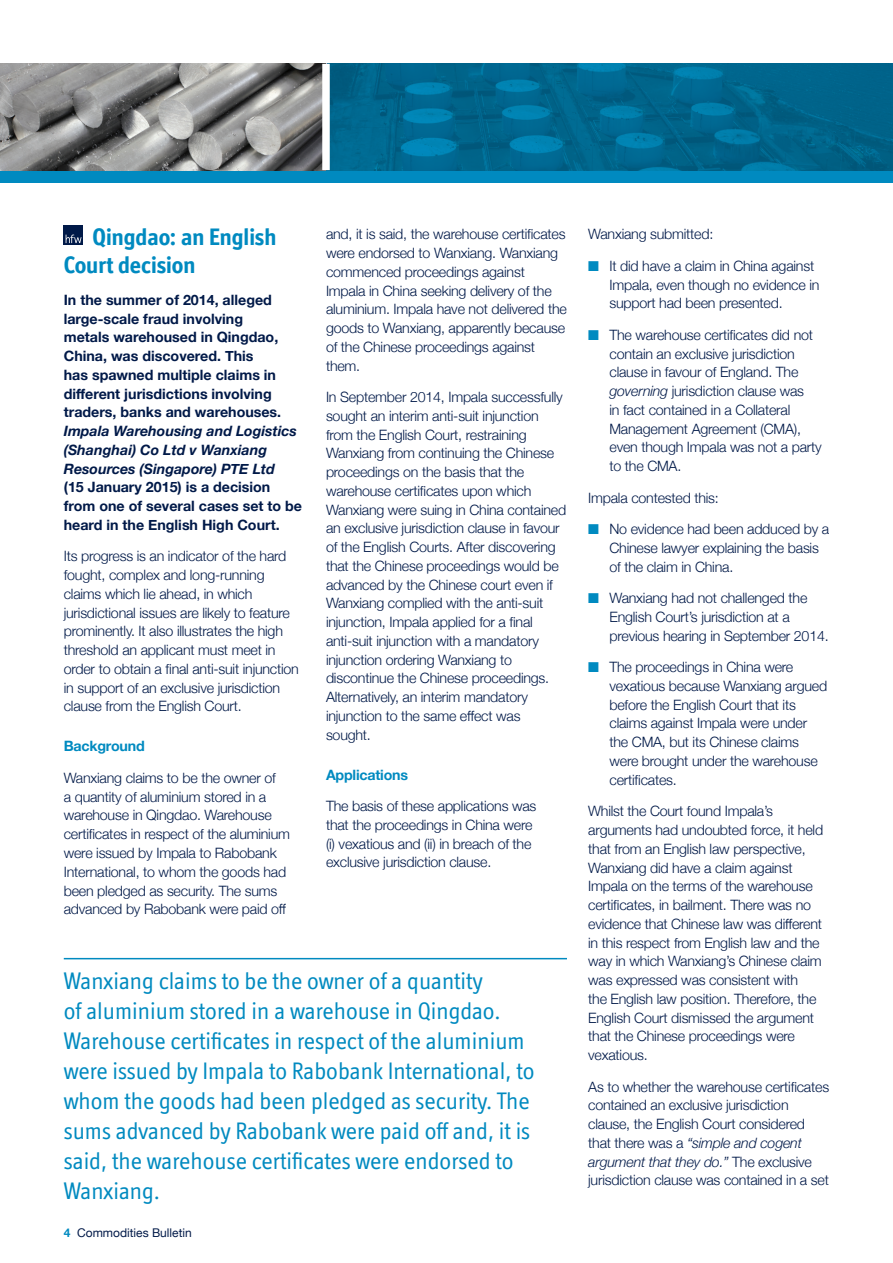
<style>
.page{position:relative;width:893px;height:1263px;background:#fff}
.page>*{position:absolute;margin:0;border:0;box-sizing:border-box;transform-origin:0 0}
.t1{font:24px/30px "Officina Display ITC";color:#008ac0}
.t2{font:700 24px/28.8px "Officina Display ITC Std";color:#008ac0}
.t3{font:300 14.25px/18.8px "Helvetica Neue";letter-spacing:-.015em;color:#001948}
.t4{font:700 14.25px/18.8px "Helvetica Neue";color:#001948}
.t5{font:italic 700 14.25px/18.8px "Helvetica Neue";color:#001948}
.t6{font:700 14.25px "Helvetica Neue";letter-spacing:-.015em;color:#008ac0}
.t7{font:12px "Helvetica Neue";color:#001948}
.s1{font-weight:700;color:#008ac0}
.s2{color:#008ac0}
.s3{font-style:italic}
</style>
<div class="page">
<div style="left:0;top:170px;width:893px;height:13px;background:#008ac0"></div>
<img style="left:330px;top:64px;width:563px;height:106px">
<svg style="left:0;top:64px;width:322px;height:106px;background:#8a8a89"></svg>
<div style="left:64px;top:225px;width:19px;height:19px;background:#001948"></div>
<svg style="left:66px;top:235px;width:16px;height:8px"></svg>
<hr style="left:64px;top:958px;width:503px;height:1px;background:#008ac0">
<h1 class="t2" style="left:64px;top:222px;width:214px;text-indent:29px">Qingdao: an English<br>Court decision</h1>
<p class="t4" style="left:64px;top:291px;width:219px">In the summer of 2014, alleged large-scale fraud involving metals warehoused in Qingdao,<br>China, was discovered. This has spawned multiple claims in different jurisdictions involving traders, banks and warehouses.</p>
<p class="t5" style="left:64px;top:422px;width:235px">Impala Warehousing and Logistics (Shanghai) Co Ltd v Wanxiang<br>Resources (Singapore) PTE Ltd</p>
<p class="t4" style="left:64px;top:478px;width:240px">(15 January 2015) is a decision from one of several cases set to be heard in the English High Court.</p>
<p class="t3" style="left:64px;top:546px;width:237px">Its progress is an indicator of the hard fought, complex and long-running claims which lie ahead, in which jurisdictional issues are likely to feature prominently. It also illustrates the high threshold an applicant must meet in order to obtain a final anti-suit injunction in support of an exclusive jurisdiction clause from the English Court.</p>
<p class="t6" style="left:64px;top:735px;width:82px">Background</p>
<p class="t3" style="left:64px;top:768px;width:228px">Wanxiang claims to be the owner of<br>a quantity of aluminium stored in a warehouse in Qingdao. Warehouse certificates in respect of the aluminium were issued by Impala to Rabobank International, to whom the goods had been pledged as security. The sums advanced by Rabobank were paid off</p>
<p class="t3" style="left:326px;top:224px;width:242px">and, it is said, the warehouse certificates were endorsed to Wanxiang. Wanxiang commenced proceedings against Impala in China seeking delivery of the aluminium. Impala have not delivered the goods to Wanxiang, apparently because of the Chinese proceedings against them.</p>
<p class="t3" style="left:326px;top:387px;width:242px">In September 2014, Impala successfully sought an interim anti-suit injunction from the English Court, restraining Wanxiang from continuing the Chinese proceedings on the basis that the warehouse certificates upon which Wanxiang were suing in China contained an exclusive jurisdiction clause in favour of the English Courts. After discovering that the Chinese proceedings would be advanced by the Chinese court even if Wanxiang complied with the anti-suit injunction, Impala applied for a final anti-suit injunction with a mandatory injunction ordering Wanxiang to discontinue the Chinese proceedings.<br>Alternatively, an interim mandatory injunction to the same effect was sought.</p>
<p class="t6" style="left:326px;top:763px;width:84px">Applications</p>
<p class="t3" style="left:326px;top:796px;width:212px">The basis of these applications was that the proceedings in China were (i) vexatious and (ii) in breach of the exclusive jurisdiction clause.</p>
<p class="t1" style="left:64px;top:966px;width:472px">Wanxiang claims to be the owner of a quantity<br>of aluminium stored in a warehouse in Qingdao.<br>Warehouse certificates in respect of the aluminium were issued by Impala to Rabobank International, to whom the goods had been pledged as security. The sums advanced by Rabobank were paid off and, it is said, the warehouse certificates were endorsed to Wanxiang.</p>
<p class="t7" style="left:64px;top:1224px;width:130px"><span class="s1">4</span> Commodities Bulletin</p>
<p class="t3" style="left:588px;top:224px;width:127px">Wanxiang submitted:</p>
<p class="t3" style="left:609px;top:256px;width:211px;text-indent:-21px"><span class="s2">■</span> It did have a claim in China against<br>Impala, even though no evidence in support had been presented.</p>
<p class="t3" style="left:609px;top:325px;width:214px;text-indent:-21px"><span class="s2">■</span> The warehouse certificates did not contain an exclusive jurisdiction clause in favour of England. The <span class="s3">governing</span> jurisdiction clause was<br>in fact contained in a Collateral<br>Management Agreement (CMA), even though Impala was not a party to the CMA.</p>
<p class="t3" style="left:588px;top:487px;width:132px">Impala contested this:</p>
<p class="t3" style="left:609px;top:519px;width:221px;text-indent:-21px"><span class="s2">■</span> No evidence had been adduced by a<br>Chinese lawyer explaining the basis of the claim in China.</p>
<p class="t3" style="left:609px;top:588px;width:221px;text-indent:-21px"><span class="s2">■</span> Wanxiang had not challenged the<br>English Court’s jurisdiction at a previous hearing in September 2014.</p>
<p class="t3" style="left:609px;top:657px;width:219px;text-indent:-21px"><span class="s2">■</span> The proceedings in China were vexatious because Wanxiang argued before the English Court that its claims against Impala were under the CMA, but its Chinese claims were brought under the warehouse certificates.</p>
<p class="t3" style="left:588px;top:801px;width:236px">Whilst the Court found Impala’s arguments had undoubted force, it held that from an English law perspective, Wanxiang did have a claim against Impala on the terms of the warehouse certificates, in bailment. There was no evidence that Chinese law was different in this respect from English law and the way in which Wanxiang’s Chinese claim was expressed was consistent with<br>the English law position. Therefore, the English Court dismissed the argument that the Chinese proceedings were vexatious.</p>
<p class="t3" style="left:588px;top:1076px;width:242px">As to whether the warehouse certificates contained an exclusive jurisdiction clause, the English Court considered that there was a <span class="s3">“simple and cogent argument that they do.”</span> The exclusive jurisdiction clause was contained in a set</p>
</div>
